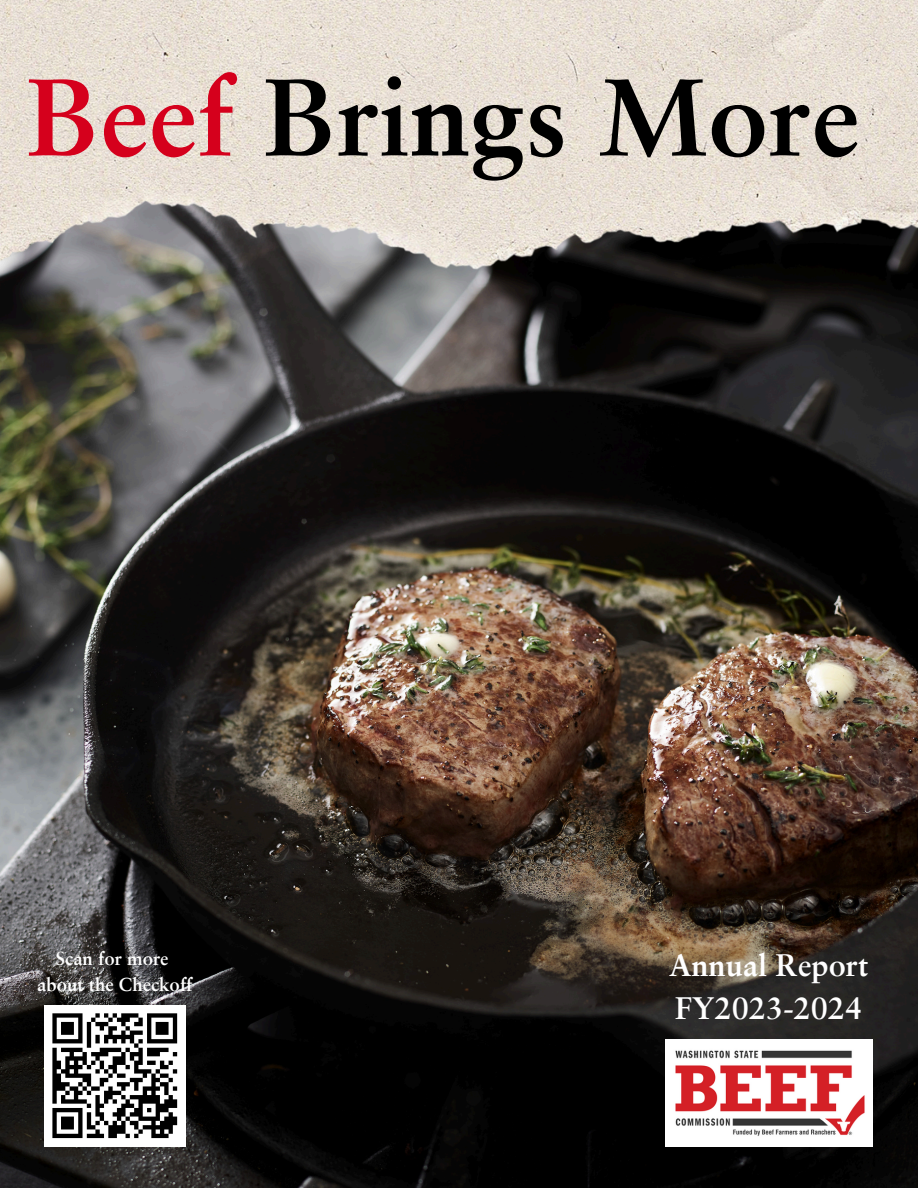
<style>
.page{position:relative;width:918px;height:1188px;background:#fff}
.page>*{position:absolute;margin:0;border:0;box-sizing:border-box;transform-origin:0 0}
.t1{font:700 109.35px "Sabon LT Pro";color:#000}
.t2{font:700 30.9px/42.8px "Sabon LT Pro";color:#fff}
.t3{font:700 18.6px "Sabon LT Pro";color:#fff}
.s1{color:#d5001c}
</style>
<div class="page">
<img style="left:0;top:270px;width:918px;height:918px">
<img style="left:0;top:0;width:918px;height:270px">
<img style="left:666px;top:1039px;width:206px;height:108px">
<div style="left:44px;top:1005px;width:142px;height:142px;background:#fff"></div>
<svg style="left:52px;top:1013px;width:126px;height:126px"></svg>
<p class="t1" style="left:27px;top:72px;width:834px"><span class="s1">Beef</span> Brings More</p>
<p class="t3" style="left:56px;top:951px;width:114px">Scan for more</p>
<p class="t3" style="left:37px;top:977px;width:157px">about the Checkoff</p>
<p class="t2" style="left:669px;top:947px;width:201px">Annual Report<br>FY2023-2024</p>
</div>
